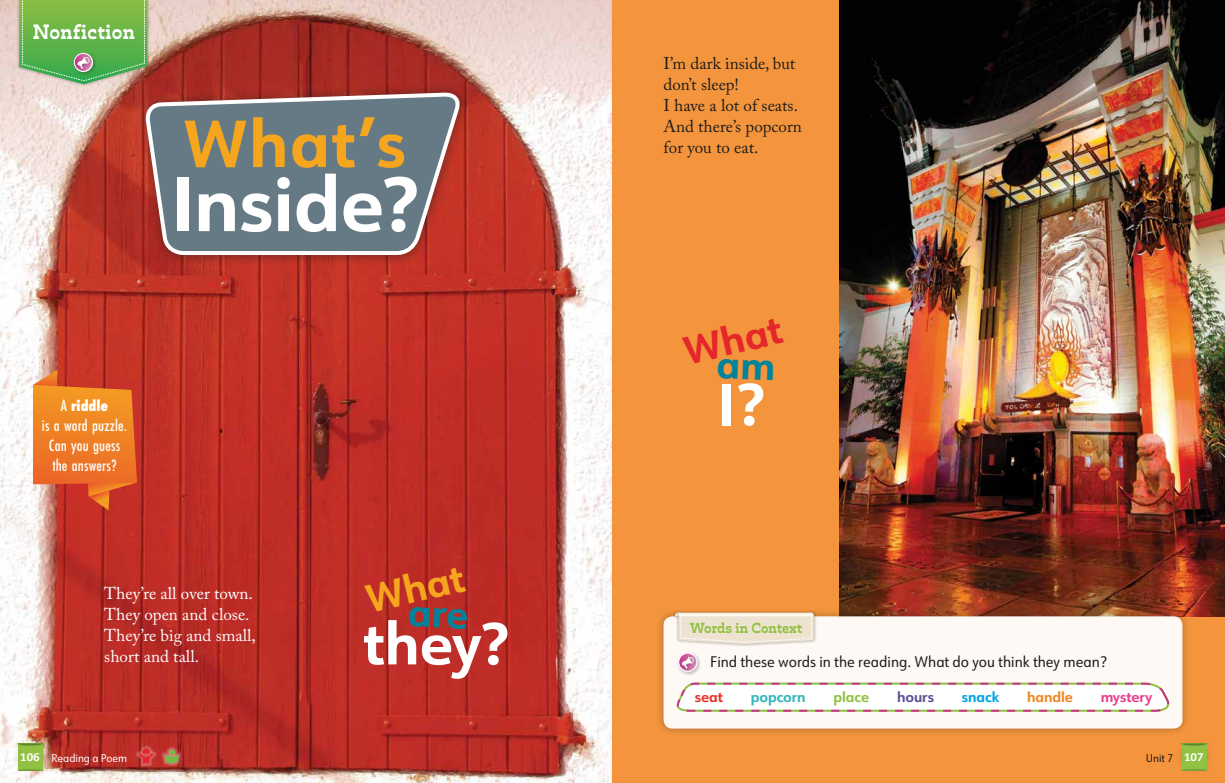
<style>
.page{position:relative;width:1225px;height:783px;background:#fff}
.page>*{position:absolute;margin:0;border:0;box-sizing:border-box;transform-origin:0 0}
.t1{font:700 75px "URW Form";color:#fff}
.t2{font:700 65px "URW Form";color:#f6a51f}
.t3{font:700 57.7px "URW Form";color:#fff}
.t4{font:700 38.5px "URW Form";color:#f6a51f}
.t5{font:700 38.5px "URW Form";color:#e5262a}
.t6{font:700 20px "Trilby";letter-spacing:.02em;color:#fff}
.t7{font:17px/21px "Adobe Caslon Pro";color:#1d1c1b}
.t8{font:17px/21px "Adobe Caslon Pro";color:#fff}
.t9{font:500 17px/20px "Futura PT Cond";letter-spacing:.01em;color:#fff;text-align:center}
.t10{font:800 16px "Futura PT Cond";color:#fff}
.t11{font:15px "URW Form Semi Cond";color:#1d1c1b}
.t12{font:700 14px "Trilby";color:#91c143}
.t13{font:700 14px "URW Form";letter-spacing:-.005em;color:#34b6b9}
.t14{font:700 14px "URW Form";letter-spacing:-.005em;color:#e8418f}
.t15{font:700 14px "URW Form";letter-spacing:-.005em;color:#f18824}
.t16{font:700 14px "URW Form";letter-spacing:-.005em;color:#93c142}
.t17{font:700 14px "URW Form";letter-spacing:-.005em;color:#5f5296}
.t18{font:700 14px "URW Form";letter-spacing:-.005em;color:#00a4e3}
.t19{font:700 14px "URW Form";color:#e7352e}
.t20{font:11px "URW Form Semi Cond";color:#fff}
.t21{font:11px "URW Form Semi Cond";color:#1d1c1b}
.s1{font-weight:500;font-size:17px}
.s2{font-family:"Caecilia LT Pro 85";font-weight:800}
.s3{font-family:"Caecilia LT Pro 85";font-weight:800;color:#fff}
</style>
<div class="page">
<img style="left:0;top:0;width:609px;height:782px">
<hr style="left:609px;top:0;width:3px;height:782px;background:#1d1c1b;opacity:.2">
<svg style="left:33px;top:370px;width:104px;height:140px;background:#e4712c"></svg>
<div style="left:11px;top:739px;width:40px;height:35px;background:#1d1c1b;opacity:.35"></div>
<div style="left:18px;top:743px;width:25px;height:27px;background:#91c143"></div>
<svg style="left:16px;top:743px;width:28px;height:3px"></svg>
<svg style="left:16px;top:767px;width:29px;height:3px"></svg>
<div style="left:135px;top:744px;width:22px;height:22px;background:#fff;opacity:.4"></div>
<div style="left:140px;top:746px;width:12px;height:11px;background:#fff;opacity:.4"></div>
<div style="left:136px;top:750px;width:20px;height:15px;background:#fff;opacity:.4"></div>
<svg style="left:138px;top:748px;width:16px;height:15px"></svg>
<div style="left:161px;top:746px;width:21px;height:20px;background:#fff;opacity:.4"></div>
<div style="left:167px;top:747px;width:10px;height:10px;background:#fff;opacity:.4"></div>
<div style="left:163px;top:752px;width:18px;height:13px;background:#fff;opacity:.4"></div>
<svg style="left:165px;top:749px;width:14px;height:14px"></svg>
<div style="left:16px;top:0;width:134px;height:87px;background:#1d1c1b;opacity:.35"></div>
<svg style="left:19px;top:0;width:128px;height:84px;background:#74b456"></svg>
<div style="left:137px;top:83px;width:333px;height:183px;background:#1d1c1b;opacity:.5"></div>
<svg style="left:143px;top:90px;width:318px;height:167px;background:#7a767c"></svg>
<div style="left:612px;top:0;width:613px;height:782px;background:#f4953d"></div>
<img style="left:839px;top:0;width:386px;height:616px">
<div style="left:654px;top:607px;width:537px;height:130px;background:#1d1c1b;opacity:.35"></div>
<div style="left:663px;top:616px;width:519px;height:112px;background:#fef9f5;border-radius:9px"></div>
<div style="left:672px;top:609px;width:10px;height:9px;background:#1d1c1b;opacity:.35"></div>
<div style="left:675px;top:609px;width:141px;height:37px;background:#1d1c1b;opacity:.35"></div>
<svg style="left:675px;top:612px;width:139px;height:32px;background:#ede2d1"></svg>
<div style="left:676px;top:650px;width:26px;height:26px;background:#1d1c1b;opacity:.3"></div>
<div style="left:679px;top:653px;width:18px;height:19px;background:#ebe6e3"></div>
<div style="left:679px;top:654px;width:17px;height:18px;background:#1d1c1b;opacity:.2"></div>
<svg style="left:678px;top:652px;width:19px;height:19px"></svg>
<svg style="left:676px;top:682px;width:494px;height:30px"></svg>
<div style="left:1175px;top:739px;width:40px;height:35px;background:#1d1c1b;opacity:.35"></div>
<div style="left:1182px;top:743px;width:24px;height:27px;background:#91c143"></div>
<svg style="left:1179px;top:743px;width:29px;height:3px"></svg>
<svg style="left:1180px;top:767px;width:28px;height:3px"></svg>
<svg style="left:409px;top:607px;width:59px;height:21px"></svg>
<p class="t6" style="left:33px;top:20px;width:104px">Nonfiction</p>
<h2 class="t2" style="left:183px;top:98px;width:225px">What’s</h2>
<h1 class="t1" style="left:171px;top:152px;width:248px">Inside?</h1>
<p class="t10" style="left:61px;top:396px;width:49px"><span class="s1">A</span> riddle</p>
<p class="t9" style="left:42px;top:415px;width:87px">is a word puzzle.<br>Can you guess the answers?</p>
<p class="t8" style="left:104px;top:582px;width:153px">They’re all over town.<br>They open and close.<br>They’re big and small, short and tall.</p>
<p class="t20" style="left:20px;top:750px;width:109px"><span class="s2">106</span> Reading a Poem</p>
<h3 class="t4" style="left:360px;top:573px;width:101px;rotate:-13deg">What</h3>
<h3 class="t3" style="left:363px;top:603px;width:146px">they?</h3>
<p class="t7" style="left:663px;top:52px;width:140px">I’m dark inside, but don’t sleep!<br>I have a lot of seats.<br>And there’s popcorn for you to eat.</p>
<h3 class="t5" style="left:678px;top:325px;width:101px;rotate:-13deg">What</h3>
<h3 class="t3" style="left:718px;top:364px;width:47px">I?</h3>
<p class="t12" style="left:690px;top:619px;width:114px">Words in Context</p>
<p class="t11" style="left:710px;top:651px;width:398px">Find these words in the reading. What do you think they mean?</p>
<p class="t19" style="left:695px;top:687px;width:30px">seat</p>
<p class="t13" style="left:750px;top:687px;width:57px">popcorn</p>
<p class="t16" style="left:833px;top:687px;width:37px">place</p>
<p class="t17" style="left:897px;top:687px;width:39px">hours</p>
<p class="t18" style="left:962px;top:687px;width:39px">snack</p>
<p class="t15" style="left:1027px;top:687px;width:47px">handle</p>
<p class="t14" style="left:1100px;top:687px;width:53px">mystery</p>
<p class="t21" style="left:1145px;top:750px;width:59px">Unit 7 <span class="s3">107</span></p>
</div>
